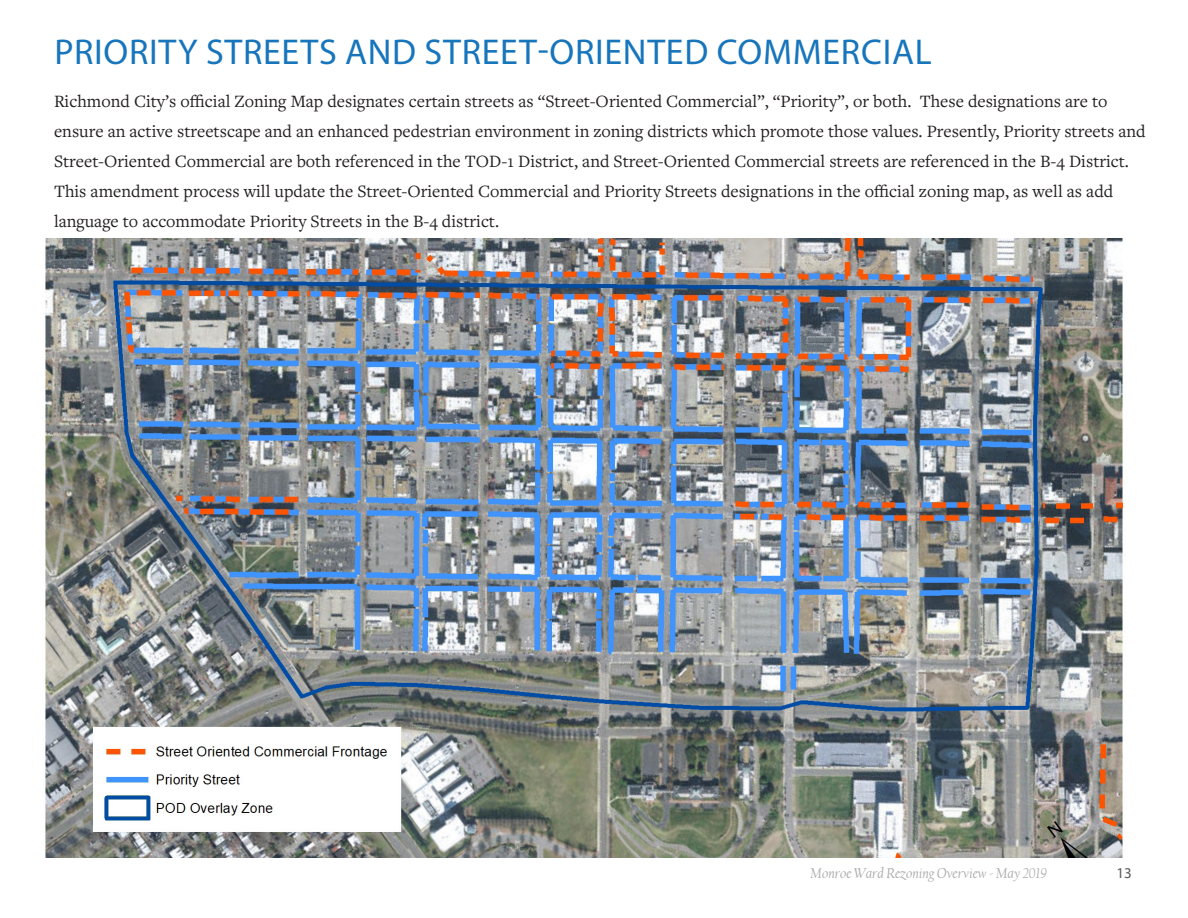
<style>
.page{position:relative;width:1188px;height:918px;background:#fff}
.page>*{position:absolute;margin:0;border:0;box-sizing:border-box;transform-origin:0 0}
.t1{font:36px "Myriad Pro";letter-spacing:.02em;color:#1775bc}
.Paragraph_Style_1{font:18px/30px "Freight Text Pro";color:#231f20}
.t2{font:italic 15px "Californian FB";color:#a9a9a9}
.t3{font:15px "Myriad Pro";color:#57585a}
</style>
<div class="page">
<img style="left:45px;top:239px;width:1078px;height:618px">
<p class="t1" style="left:54px;top:29px;width:879px">PRIORITY STREETS AND STREET-ORIENTED COMMERCIAL</p>
<p class="Paragraph_Style_1" style="left:54px;top:86px;width:1093px">Richmond City’s official Zoning Map designates certain streets as “Street-Oriented Commercial”, “Priority”, or both. These designations are to ensure an active streetscape and an enhanced pedestrian environment in zoning districts which promote those values. Presently, Priority streets and Street-Oriented Commercial are both referenced in the TOD-1 District, and Street-Oriented Commercial streets are referenced in the B-4 District.<br>This amendment process will update the Street-Oriented Commercial and Priority Streets designations in the official zoning map, as well as add language to accommodate Priority Streets in the B-4 district.</p>
<p class="t2" style="left:811px;top:865px;width:238px">Monroe Ward Rezoning Overview - May 2019</p>
<p class="t3" style="left:1116px;top:864px;width:17px">13</p>
</div>
